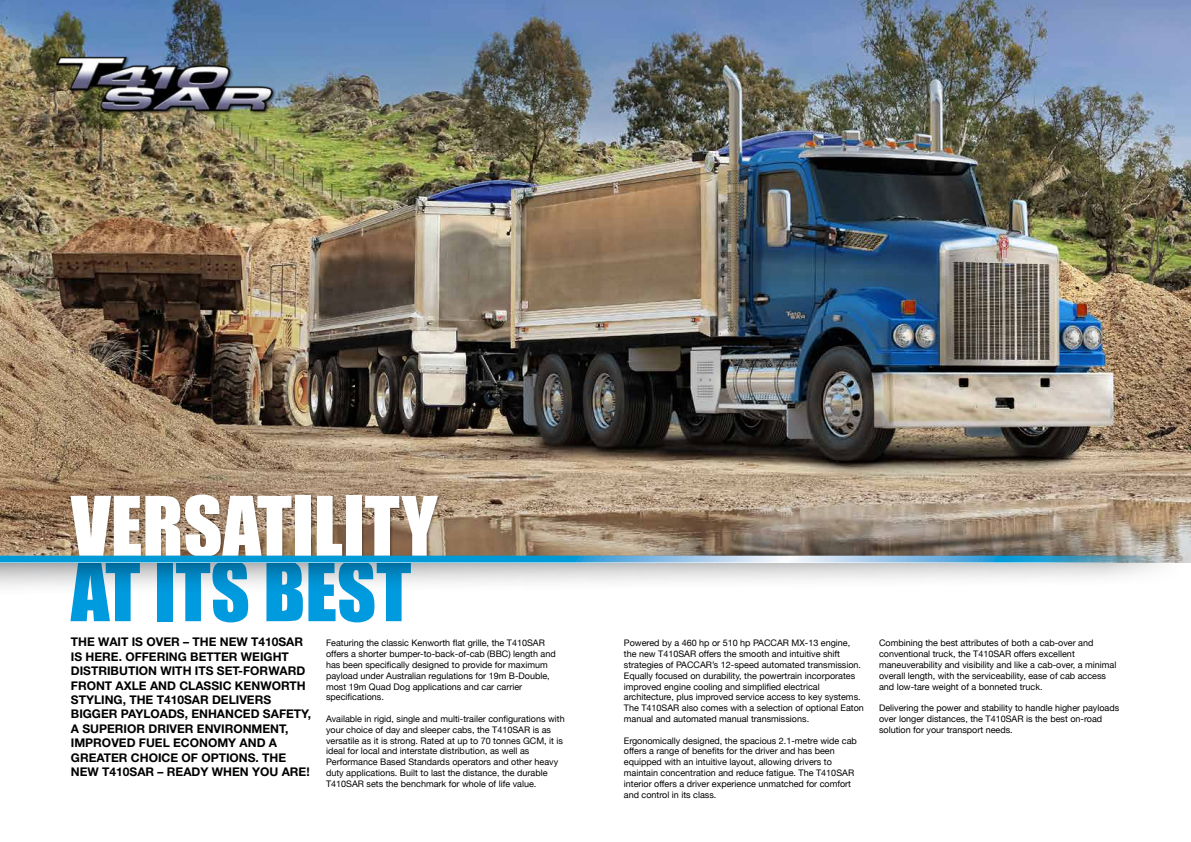
<style>
.page{position:relative;width:1191px;height:842px;background:#fff}
.page>*{position:absolute;margin:0;border:0;box-sizing:border-box;transform-origin:0 0}
.t1{font:76px "Impact";color:#fff}
.t2{font:76px "Impact";color:#009ade}
.t3{font:700 12px/14.4px "Helvetica Neue LT Std";color:#000}
.t4{font:9px/10.8px "Helvetica Neue";color:#000}
</style>
<div class="page">
<img style="left:0;top:0;width:1191px;height:556px">
<div style="left:70px;top:494px;width:371px;height:66px;background:#000;opacity:.3"></div>
<svg style="left:0;top:556px;width:1191px;height:31px"></svg>
<svg style="left:0;top:556px;width:1187px;height:6px;background:#43aad8"></svg>
<img style="left:48px;top:51px;width:233px;height:66px">
<p class="t1" style="left:71px;top:467px;width:368px">VERSATILITY</p>
<p class="t2" style="left:71px;top:532px;width:342px">AT ITS BEST</p>
<p class="t4" style="left:326px;top:638px;width:231px">Featuring the classic Kenworth flat grille, the T410SAR offers a shorter bumper-to-back-of-cab (BBC) length and has been specifically designed to provide for maximum payload under Australian regulations for 19m B-Double, most 19m Quad Dog applications and car carrier specifications.</p>
<p class="t4" style="left:326px;top:713px;width:240px">Available in rigid, single and multi-trailer configurations with</p>
<p class="t4" style="left:326px;top:724px;width:226px">your choice of day and sleeper cabs, the T410SAR is as</p>
<p class="t4" style="left:326px;top:735px;width:238px">versatile as it is strong. Rated at up to 70 tonnes GCM, it is</p>
<p class="t4" style="left:326px;top:746px;width:205px">ideal for local and interstate distribution, as well as</p>
<p class="t4" style="left:326px;top:756px;width:234px">Performance Based Standards operators and other heavy</p>
<p class="t4" style="left:326px;top:767px;width:223px">duty applications. Built to last the distance, the durable</p>
<p class="t4" style="left:326px;top:778px;width:212px">T410SAR sets the benchmark for whole of life value.</p>
<p class="t3" style="left:71px;top:635px;width:242px">THE WAIT IS OVER – THE NEW T410SAR<br>IS HERE. OFFERING BETTER WEIGHT<br>DISTRIBUTION WITH ITS SET-FORWARD<br>FRONT AXLE AND CLASSIC KENWORTH<br>STYLING, THE T410SAR DELIVERS<br>BIGGER PAYLOADS, ENHANCED SAFETY,<br>A SUPERIOR DRIVER ENVIRONMENT,<br>IMPROVED FUEL ECONOMY AND A<br>GREATER CHOICE OF OPTIONS. THE<br>NEW T410SAR – READY WHEN YOU ARE!</p>
<p class="t4" style="left:624px;top:638px;width:242px">Powered by a 460 hp or 510 hp PACCAR MX-13 engine, the new T410SAR offers the smooth and intuitive shift strategies of PACCAR’s 12-speed automated transmission.<br>Equally focused on durability, the powertrain incorporates improved engine cooling and simplified electrical architecture, plus improved service access to key systems.<br>The T410SAR also comes with a selection of optional Eaton manual and automated manual transmissions.</p>
<p class="t4" style="left:624px;top:735px;width:234px">Ergonomically designed, the spacious 2.1-metre wide cab</p>
<p class="t4" style="left:624px;top:746px;width:212px">offers a range of benefits for the driver and has been</p>
<p class="t4" style="left:624px;top:756px;width:232px">equipped with an intuitive layout, allowing drivers to maintain concentration and reduce fatigue. The T410SAR interior offers a driver experience unmatched for comfort and control in its class.</p>
<p class="t4" style="left:879px;top:638px;width:216px">Combining the best attributes of both a cab-over and</p>
<p class="t4" style="left:879px;top:648px;width:197px">conventional truck, the T410SAR offers excellent</p>
<p class="t4" style="left:879px;top:659px;width:239px">maneuverability and visibility and like a cab-over, a minimal</p>
<p class="t4" style="left:879px;top:670px;width:229px">overall length, with the serviceability, ease of cab access</p>
<p class="t4" style="left:879px;top:681px;width:165px">and low-tare weight of a bonneted truck.</p>
<p class="t4" style="left:879px;top:702px;width:242px">Delivering the power and stability to handle higher payloads</p>
<p class="t4" style="left:879px;top:713px;width:225px">over longer distances, the T410SAR is the best on-road</p>
<p class="t4" style="left:879px;top:724px;width:135px">solution for your transport needs.</p>
</div>
